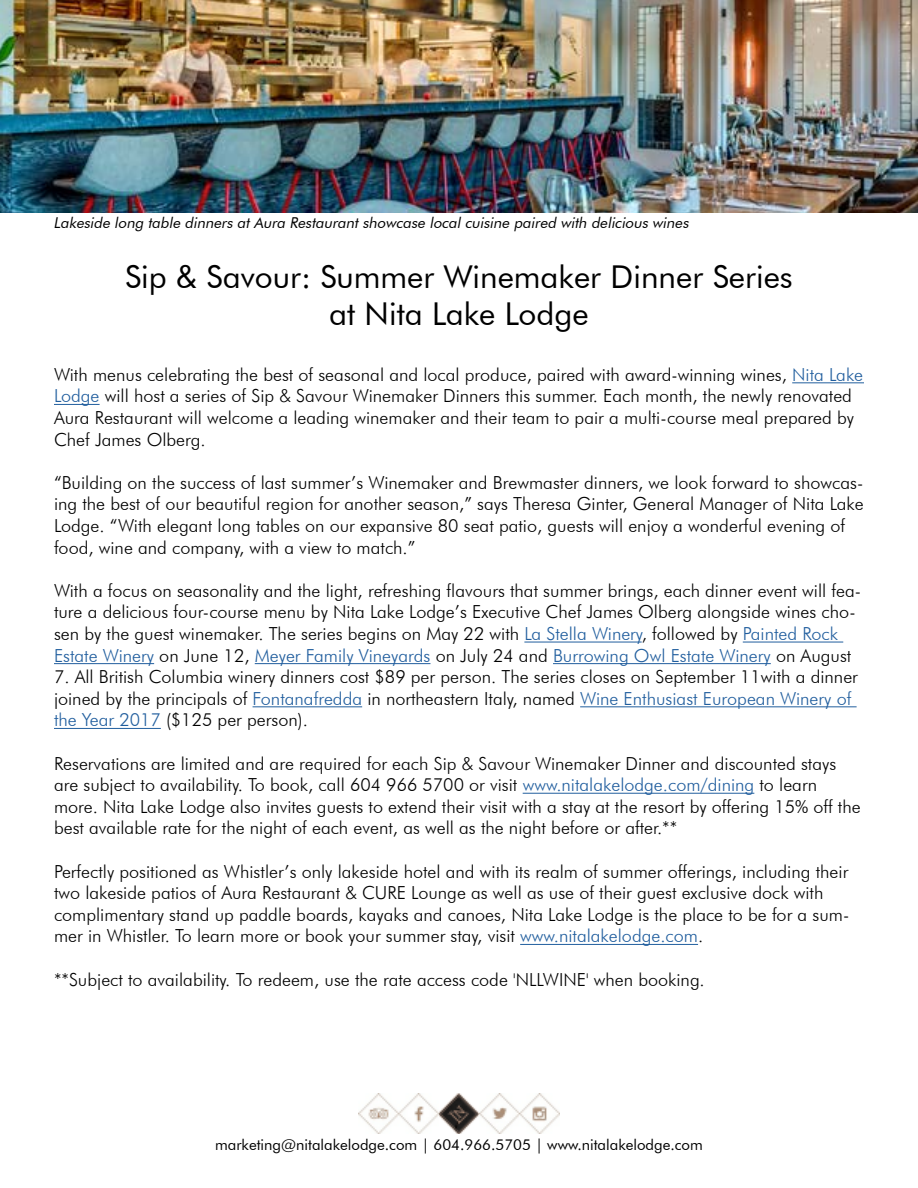
<style>
.page{position:relative;width:918px;height:1188px;background:#fff}
.page>*{position:absolute;margin:0;border:0;box-sizing:border-box;transform-origin:0 0}
.t1{font:31.5px/37.8px "Futura BT";color:#000;text-align:center}
.t2{font:300 18px/21.6px "Futura BT";color:#000}
.t3{font:italic 15px "Futura BT";color:#000}
.t4{font:15px "Futura BT";color:#000}
.s1{color:#215e9e}
</style>
<div class="page">
<img style="left:0;top:0;width:918px;height:212px">
<hr style="left:792px;top:382px;width:72px;height:1px;background:#215e9e">
<hr style="left:54px;top:404px;width:46px;height:1px;background:#215e9e">
<hr style="left:524px;top:642px;width:118px;height:1px;background:#215e9e">
<hr style="left:743px;top:642px;width:100px;height:1px;background:#215e9e">
<hr style="left:54px;top:663px;width:100px;height:1px;background:#215e9e">
<hr style="left:255px;top:663px;width:175px;height:1px;background:#215e9e">
<hr style="left:553px;top:663px;width:218px;height:1px;background:#215e9e">
<hr style="left:253px;top:706px;width:109px;height:1px;background:#215e9e">
<hr style="left:580px;top:706px;width:277px;height:1px;background:#215e9e">
<hr style="left:54px;top:728px;width:107px;height:1px;background:#215e9e">
<hr style="left:523px;top:793px;width:231px;height:1px;background:#215e9e">
<hr style="left:520px;top:944px;width:178px;height:1px;background:#215e9e">
<img style="left:359px;top:1094px;width:200px;height:40px">
<p class="t3" style="left:54px;top:214px;width:640px">Lakeside long table dinners at Aura Restaurant showcase local cuisine paired with delicious wines</p>
<h1 class="t1" style="left:125px;top:257px;width:669px">Sip &amp; Savour: Summer Winemaker Dinner Series at Nita Lake Lodge</h1>
<p class="t2" style="left:54px;top:364px;width:811px">With menus celebrating the best of seasonal and local produce, paired with award-winning wines, <span class="s1">Nita Lake Lodge</span> will host a series of Sip &amp; Savour Winemaker Dinners this summer. Each month, the newly renovated Aura Restaurant will welcome a leading winemaker and their team to pair a multi-course meal prepared by Chef James Olberg.</p>
<p class="t2" style="left:54px;top:472px;width:811px">“Building on the success of last summer’s Winemaker and Brewmaster dinners, we look forward to showcas&shy;ing the best of our beautiful region for another season,” says Theresa Ginter, General Manager of Nita Lake Lodge. “With elegant long tables on our expansive 80 seat patio, guests will enjoy a wonderful evening of food, wine and company, with a view to match.”</p>
<p class="t2" style="left:54px;top:580px;width:809px">With a focus on seasonality and the light, refreshing flavours that summer brings, each dinner event will fea&shy;ture a delicious four-course menu by Nita Lake Lodge’s Executive Chef James Olberg alongside wines cho&shy;sen by the guest winemaker. The series begins on May 22 with <span class="s1">La Stella Winery</span>, followed by <span class="s1">Painted Rock Estate Winery</span> on June 12, <span class="s1">Meyer Family Vineyards</span> on July 24 and <span class="s1">Burrowing Owl Estate Winery</span> on August</p>
<p class="t2" style="left:54px;top:666px;width:805px">7. All British Columbia winery dinners cost $89 per person. The series closes on September 11with a dinner joined by the principals of <span class="s1">Fontanafredda</span> in northeastern Italy, named <span class="s1">Wine Enthusiast European Winery of the Year 2017</span> ($125 per person).</p>
<p class="t2" style="left:54px;top:752px;width:808px">Reservations are limited and are required for each Sip &amp; Savour Winemaker Dinner and discounted stays are subject to availability. To book, call 604 966 5700 or visit <span class="s1">www.nitalakelodge.com/dining</span> to learn more. Nita Lake Lodge also invites guests to extend their visit with a stay at the resort by offering 15% off the best available rate for the night of each event, as well as the night before or after.**</p>
<p class="t2" style="left:54px;top:860px;width:797px">Perfectly positioned as Whistler’s only lakeside hotel and with its realm of summer offerings, including their two lakeside patios of Aura Restaurant &amp; CURE Lounge as well as use of their guest exclusive dock with complimentary stand up paddle boards, kayaks and canoes, Nita Lake Lodge is the place to be for a sum&shy;mer in Whistler. To learn more or book your summer stay, visit <span class="s1">www.nitalakelodge.com</span>.</p>
<p class="t2" style="left:54px;top:968px;width:652px">**Subject to availability. To redeem, use the rate access code 'NLLWINE' when booking.</p>
<p class="t4" style="left:215px;top:1135px;width:489px">marketing@nitalakelodge.com | 604.966.5705 | www.nitalakelodge.com</p>
</div>
